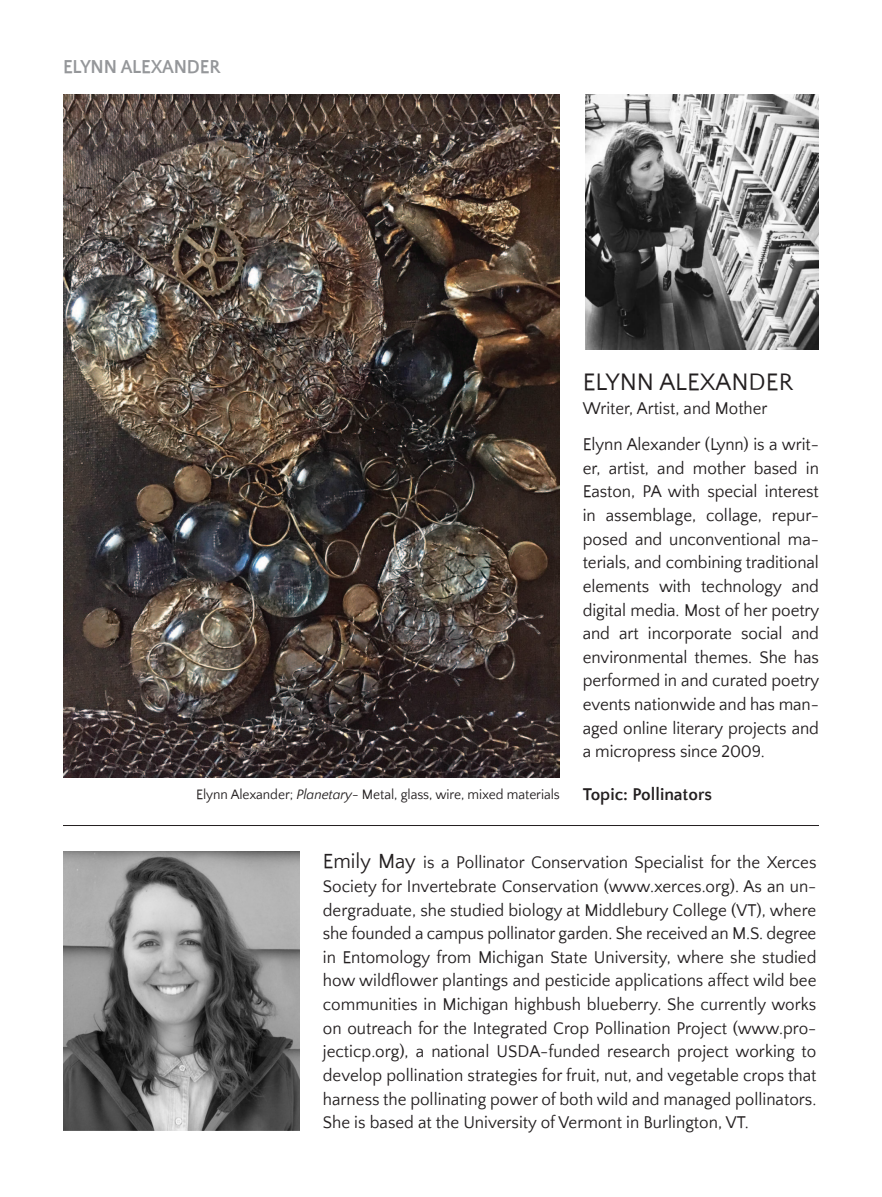
<style>
.page{position:relative;width:882px;height:1197px;background:#fff}
.page>*{position:absolute;margin:0;border:0;box-sizing:border-box;transform-origin:0 0}
.t1{font:24.5px "Quattrocento Sans";color:#231f20}
.t2{font:700 19.25px "Quattrocento Sans";letter-spacing:-.01em;color:#95979a;scale:.96 1}
.t3{font:17.5px/23.6px "Quattrocento Sans";color:#231f20;text-align:justify}
.t4{font:17.5px "Quattrocento Sans";color:#231f20;scale:.96 1}
.t5{font:700 17.5px "Quattrocento Sans";color:#231f20}
.t6{font:14px "Quattrocento Sans";letter-spacing:-.005em;color:#231f20}
.s1{font-style:italic}
.s2{font-size:21px}
</style>
<div class="page">
<img style="left:585px;top:94px;width:234px;height:256px">
<img style="left:63px;top:95px;width:496px;height:682px">
<img style="left:63px;top:852px;width:236px;height:278px">
<hr style="left:63px;top:825px;width:756px;height:1px;background:#231f20">
<p class="t2" style="left:63px;top:57px;width:166px">ELYNN ALEXANDER</p>
<p class="t1" style="left:583px;top:369px;width:212px">ELYNN ALEXANDER</p>
<p class="t4" style="left:583px;top:399px;width:194px">Writer, Artist, and Mother</p>
<p class="t3" style="left:583px;top:433px;width:238px">Elynn Alexander (Lynn) is a writ&shy;er, artist, and mother based in Easton, PA with special interest in assemblage, collage, repur&shy;posed and unconventional ma&shy;terials, and combining traditional elements with technology and digital media. Most of her poetry and art incorporate social and environmental themes. She has performed in and curated poetry events nationwide and has man&shy;aged online literary projects and a micropress since 2009.</p>
<p class="t6" style="left:196px;top:787px;width:365px">Elynn Alexander; <span class="s1">Planetary</span>- Metal, glass, wire, mixed materials</p>
<p class="t5" style="left:583px;top:785px;width:131px">Topic: Pollinators</p>
<p class="t3" style="left:323px;top:851px;width:495px"><span class="s2">Emily May</span> is a Pollinator Conservation Specialist for the Xerces Society for Invertebrate Conservation (www.xerces.org). As an un&shy;dergraduate, she studied biology at Middlebury College (VT), where she founded a campus pollinator garden. She received an M.S. degree in Entomology from Michigan State University, where she studied how wildflower plantings and pesticide applications affect wild bee communities in Michigan highbush blueberry. She currently works on outreach for the Integrated Crop Pollination Project (www.pro&shy;jecticp.org), a national USDA-funded research project working to develop pollination strategies for fruit, nut, and vegetable crops that harness the pollinating power of both wild and managed pollinators.<br>She is based at the University of Vermont in Burlington, VT.</p>
</div>
